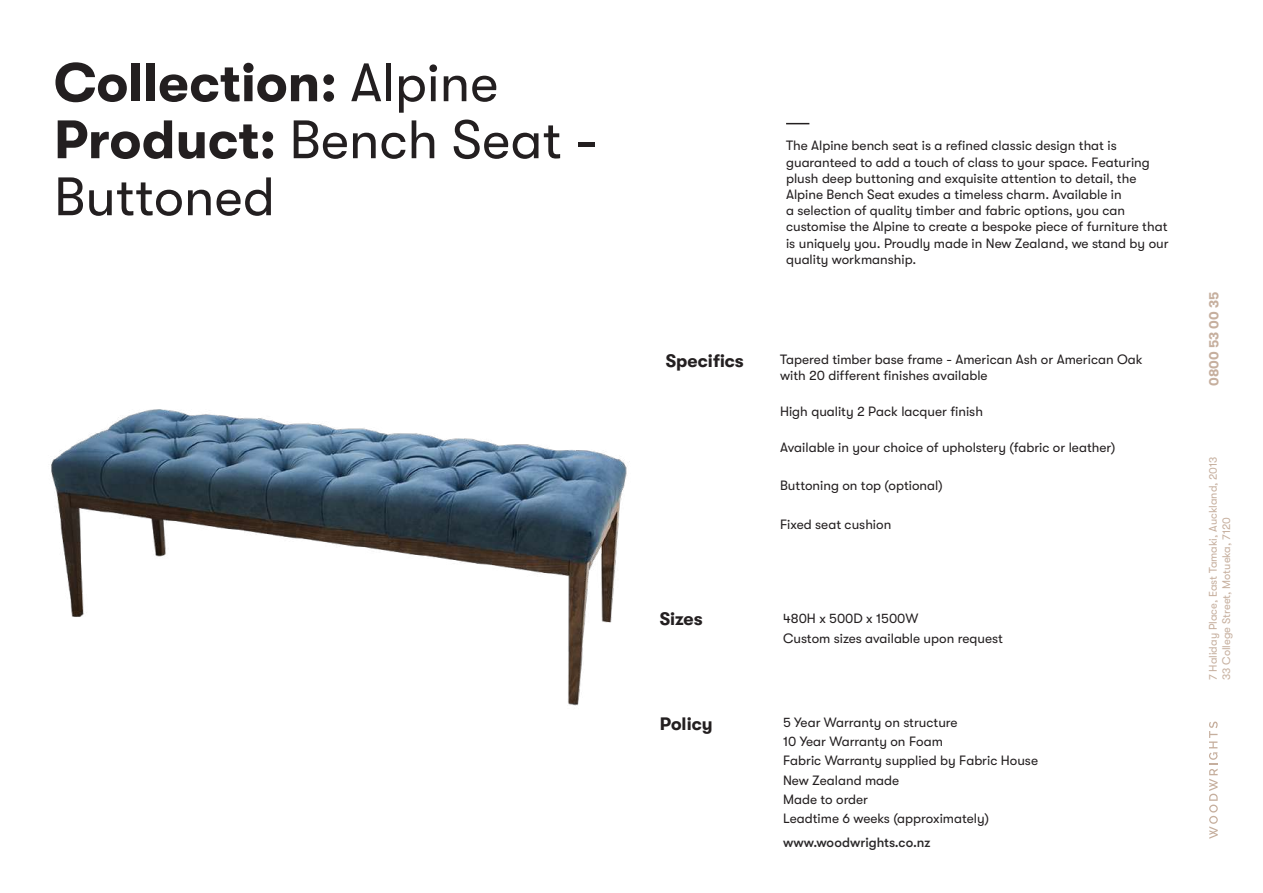
<style>
.page{position:relative;width:1263px;height:893px;background:#fff}
.page>*{position:absolute;margin:0;border:0;box-sizing:border-box;transform-origin:0 0}
.t1{font:54px/57px "GT Walsheim Pro";color:#231f20}
.t2{font:700 18px "GT Walsheim Pro";color:#231f20}
.t3{font:13.5px/16.2px "GT Walsheim Pro";color:#231f20}
.t4{font:500 13.5px "GT Walsheim Pro";color:#2b292a}
.t5{font:700 13.5px "GT Walsheim Pro";color:#c6af9e}
.t6{font:11.1px/13.2px "GT Walsheim Pro";color:#c6af9e}
.s1{font-weight:700}
</style>
<div class="page">
<svg style="left:786px;top:123px;width:23px;height:1px"></svg>
<svg style="left:1209px;top:722px;width:9px;height:117px"></svg>
<img style="left:51px;top:409px;width:579px;height:297px">
<h1 class="t1" style="left:54px;top:55px;width:545px"><span class="s1">Collection:</span> Alpine<br><span class="s1">Product:</span> Bench Seat -<br>Buttoned</h1>
<p class="t3" style="left:786px;top:138px;width:384px">The Alpine bench seat is a refined classic design that is guaranteed to add a touch of class to your space. Featuring plush deep buttoning and exquisite attention to detail, the Alpine Bench Seat exudes a timeless charm. Available in<br>a selection of quality timber and fabric options, you can customise the Alpine to create a bespoke piece of furniture that is uniquely you. Proudly made in New Zealand, we stand by our quality workmanship.</p>
<h2 class="t2" style="left:666px;top:351px;width:80px">Specifics</h2>
<h2 class="t2" style="left:660px;top:608px;width:44px">Sizes</h2>
<p class="t3" style="left:780px;top:352px;width:364px">Tapered timber base frame - American Ash or American Oak with 20 different finishes available</p>
<p class="t3" style="left:780px;top:403px;width:204px">High quality 2 Pack lacquer finish</p>
<p class="t3" style="left:780px;top:439px;width:337px">Available in your choice of upholstery (fabric or leather)</p>
<p class="t3" style="left:780px;top:478px;width:164px">Buttoning on top (optional)</p>
<p class="t3" style="left:780px;top:516px;width:113px">Fixed seat cushion</p>
<p class="t3" style="left:783px;top:609px;width:221px;line-height:19.4px">480H x 500D x 1500W<br>Custom sizes available upon request</p>
<p class="t5" style="left:1206px;top:386px;width:96px;rotate:-90deg">0800 53 00 35</p>
<p class="t6" style="left:1206px;top:680px;width:225px;rotate:-90deg">7 Haliday Place, East Tamaki, Auckland, 2013<br>33 College Street, Motueka, 7120</p>
<h2 class="t2" style="left:660px;top:713px;width:54px">Policy</h2>
<p class="t3" style="left:783px;top:712px;width:256px;line-height:19.4px">5 Year Warranty on structure<br>10 Year Warranty on Foam<br>Fabric Warranty supplied by Fabric House<br>New Zealand made<br>Made to order<br>Leadtime 6 weeks (approximately)</p>
<p class="t4" style="left:783px;top:834px;width:149px">www.woodwrights.co.nz</p>
</div>
